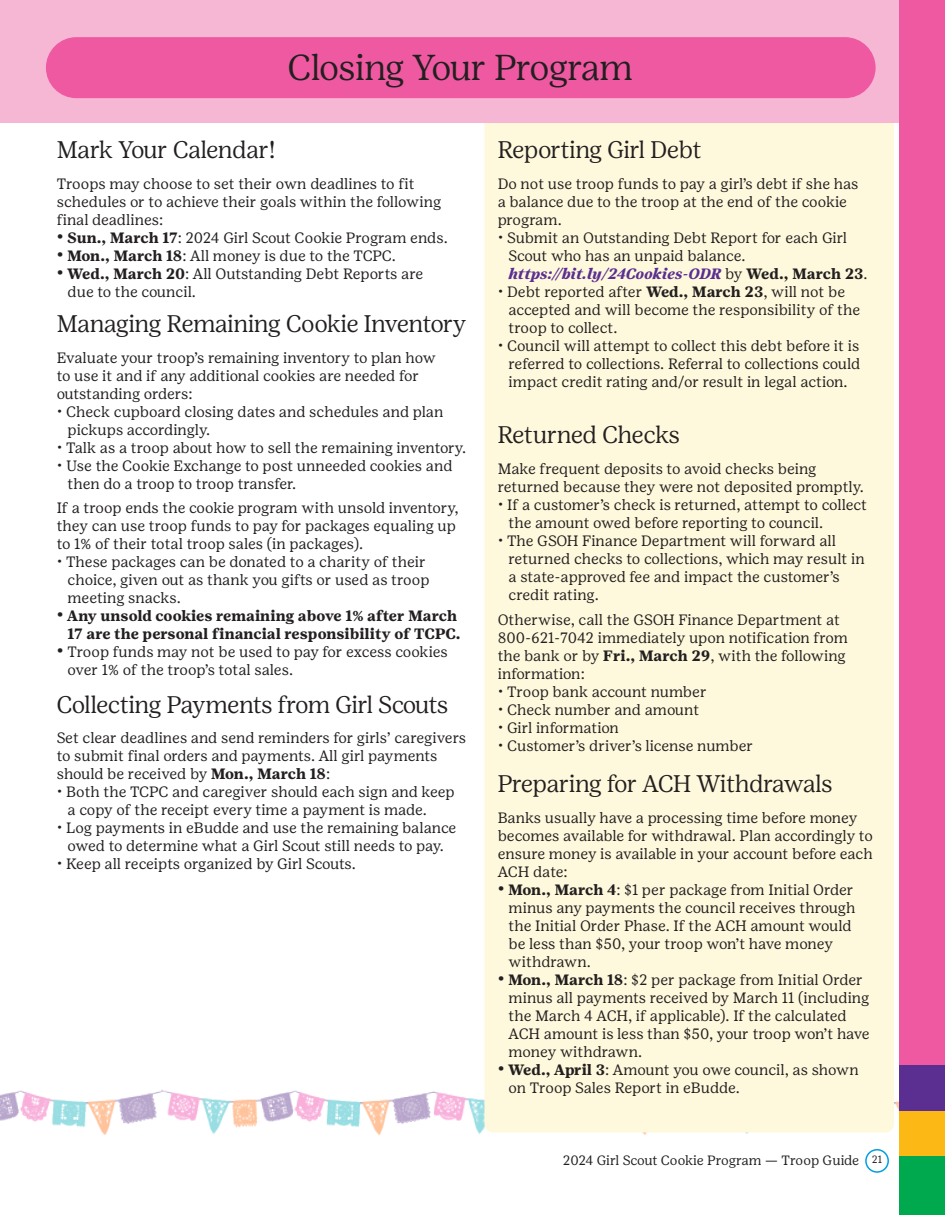
<style>
.page{position:relative;width:945px;height:1215px;background:#fff}
.page>*{position:absolute;margin:0;border:0;box-sizing:border-box;transform-origin:0 0}
.t1{font:300 36px "Girl Scout Display";color:#231f20}
.t2{font:300 24px "Girl Scout Display";letter-spacing:-.01em;color:#231f20}
.t3{font:15px/18px "Girl Scout Text";color:#231f20}
.t4{font:700 15px/18px "Girl Scout Text";color:#231f20;text-align:right}
.t5{font:13.5px "Girl Scout Text";letter-spacing:-.02em;color:#231f20}
.s1{font-weight:700}
.s2{font-weight:700;font-style:italic;color:#5b2e91}
.s3{font-size:10.5px}
</style>
<div class="page">
<div style="left:865px;top:1149px;width:24px;height:24px;border:2px solid #009fdf;border-radius:50%"></div>
<img style="left:0;top:1090px;width:161px;height:45px">
<img style="left:161px;top:1089px;width:738px;height:46px">
<div style="left:484px;top:0;width:410px;height:1132px;background:#fef9dc;border-radius:9px"></div>
<div style="left:0;top:0;width:14px;height:123px;background:#f6b7d4"></div>
<div style="left:13px;top:0;width:886px;height:123px;background:#f6b7d4"></div>
<div style="left:46px;top:37px;width:830px;height:61px;background:#ef59a1;border-radius:31px"></div>
<div style="left:899px;top:0;width:46px;height:1202px;background:#ef59a1"></div>
<div style="left:899px;top:1156px;width:46px;height:59px;background:#00a84e"></div>
<div style="left:899px;top:1111px;width:46px;height:45px;background:#fcb814"></div>
<div style="left:899px;top:1065px;width:46px;height:46px;background:#5b2e91"></div>
<p class="t1" style="left:288px;top:47px;width:346px">Closing Your Program</p>
<p class="t2" style="left:57px;top:136px;width:221px">Mark Your Calendar!</p>
<p class="t2" style="left:498px;top:136px;width:205px">Reporting Girl Debt</p>
<p class="t3" style="left:57px;top:175px;width:386px">Troops may choose to set their own deadlines to fit schedules or to achieve their goals within the following final deadlines:</p>
<p class="t3" style="left:57px;top:229px;width:393px"><span class="s1">• Sun., March 17</span>: 2024 Girl Scout Cookie Program ends.</p>
<p class="t3" style="left:57px;top:247px;width:341px"><span class="s1">• Mon., March 18</span>: All money is due to the TCPC.</p>
<p class="t3" style="left:68px;top:265px;width:357px;text-indent:-11px"><span class="s1">• Wed., March 20</span>: All Outstanding Debt Reports are due to the council.</p>
<p class="t2" style="left:57px;top:310px;width:411px">Managing Remaining Cookie Inventory</p>
<p class="t3" style="left:57px;top:349px;width:381px">Evaluate your troop’s remaining inventory to plan how to use it and if any additional cookies are needed for outstanding orders:</p>
<p class="t3" style="left:68px;top:403px;width:377px;text-indent:-11px">• Check cupboard closing dates and schedules and plan pickups accordingly.</p>
<p class="t3" style="left:57px;top:439px;width:411px">• Talk as a troop about how to sell the remaining inventory.</p>
<p class="t3" style="left:68px;top:457px;width:386px;text-indent:-11px">• Use the Cookie Exchange to post unneeded cookies and then do a troop to troop transfer.</p>
<p class="t3" style="left:57px;top:499px;width:403px">If a troop ends the cookie program with unsold inventory, they can use troop funds to pay for packages equaling up to 1% of their total troop sales (in packages).</p>
<p class="t3" style="left:68px;top:553px;width:363px;text-indent:-11px">• These packages can be donated to a charity of their choice, given out as thank you gifts or used as troop meeting snacks.</p>
<p class="t4" style="left:57px;top:607px;width:405px">• Any unsold cookies remaining above 1% after March<br>17 are the personal financial responsibility of TCPC.</p>
<p class="t3" style="left:68px;top:643px;width:382px;text-indent:-11px"><span class="s1">•</span> Troop funds may not be used to pay for excess cookies over 1% of the troop’s total sales.</p>
<p class="t2" style="left:57px;top:691px;width:393px">Collecting Payments from Girl Scouts</p>
<p class="t3" style="left:57px;top:729px;width:411px">Set clear deadlines and send reminders for girls’ caregivers to submit final orders and payments. All girl payments should be received by <span class="s1">Mon., March 18</span>:</p>
<p class="t3" style="left:68px;top:783px;width:389px;text-indent:-11px">• Both the TCPC and caregiver should each sign and keep a copy of the receipt every time a payment is made.</p>
<p class="t3" style="left:57px;top:819px;width:401px;text-align:center">• Log payments in eBudde and use the remaining balance owed to determine what a Girl Scout still needs to pay.</p>
<p class="t3" style="left:57px;top:855px;width:301px">• Keep all receipts organized by Girl Scouts.</p>
<p class="t3" style="left:498px;top:175px;width:362px">Do not use troop funds to pay a girl’s debt if she has a balance due to the troop at the end of the cookie program.</p>
<p class="t3" style="left:509px;top:229px;width:361px;text-indent:-11px">• Submit an Outstanding Debt Report for each Girl<br>Scout who has an unpaid balance. <span class="s2">https://bit.ly/24Cookies-ODR</span> by <span class="s1">Wed., March 23</span>.</p>
<p class="t3" style="left:509px;top:283px;width:353px;text-indent:-11px">• Debt reported after <span class="s1">Wed., March 23</span>, will not be accepted and will become the responsibility of the troop to collect.</p>
<p class="t3" style="left:509px;top:337px;width:353px;text-align:justify;text-indent:-11px">• Council will attempt to collect this debt before it is referred to collections. Referral to collections could impact credit rating and/or result in legal action.</p>
<p class="t2" style="left:498px;top:422px;width:184px">Returned Checks</p>
<p class="t3" style="left:498px;top:460px;width:320px">Make frequent deposits to avoid checks being</p>
<p class="t3" style="left:498px;top:478px;width:368px">returned because they were not deposited promptly.</p>
<p class="t3" style="left:498px;top:496px;width:371px">• If a customer’s check is returned, attempt to collect</p>
<p class="t3" style="left:509px;top:514px;width:316px">the amount owed before reporting to council.</p>
<p class="t3" style="left:509px;top:532px;width:358px;text-indent:-11px">• The GSOH Finance Department will forward all returned checks to collections, which may result in a state-approved fee and impact the customer’s credit rating.</p>
<p class="t3" style="left:498px;top:611px;width:344px">Otherwise, call the GSOH Finance Department at</p>
<p class="t3" style="left:498px;top:629px;width:352px">800-621-7042 immediately upon notification from</p>
<p class="t3" style="left:498px;top:647px;width:350px">the bank or by <span class="s1">Fri., March 29</span>, with the following</p>
<p class="t3" style="left:498px;top:665px;width:89px">information:</p>
<p class="t3" style="left:498px;top:683px;width:211px">• Troop bank account number</p>
<p class="t3" style="left:498px;top:701px;width:203px">• Check number and amount</p>
<p class="t3" style="left:498px;top:719px;width:123px">• Girl information</p>
<p class="t3" style="left:498px;top:737px;width:257px">• Customer’s driver’s license number</p>
<p class="t2" style="left:498px;top:771px;width:336px">Preparing for ACH Withdrawals</p>
<p class="t3" style="left:498px;top:809px;width:377px">Banks usually have a processing time before money becomes available for withdrawal. Plan accordingly to ensure money is available in your account before each ACH date:</p>
<p class="t3" style="left:509px;top:881px;width:348px;text-indent:-11px"><span class="s1">• Mon., March 4</span>: $1 per package from Initial Order minus any payments the council receives through the Initial Order Phase. If the ACH amount would be less than $50, your troop won’t have money withdrawn.</p>
<p class="t3" style="left:509px;top:971px;width:363px;text-indent:-11px"><span class="s1">• Mon., March 18</span>: $2 per package from Initial Order minus all payments received by March 11 (including the March 4 ACH, if applicable). If the calculated ACH amount is less than $50, your troop won’t have money withdrawn.</p>
<p class="t3" style="left:509px;top:1061px;width:352px;text-indent:-11px"><span class="s1">• Wed., April 3</span>: Amount you owe council, as shown on Troop Sales Report in eBudde.</p>
<p class="t5" style="left:563px;top:1152px;width:321px">2024 Girl Scout Cookie Program — Troop Guide <span class="s3">21</span></p>
</div>
